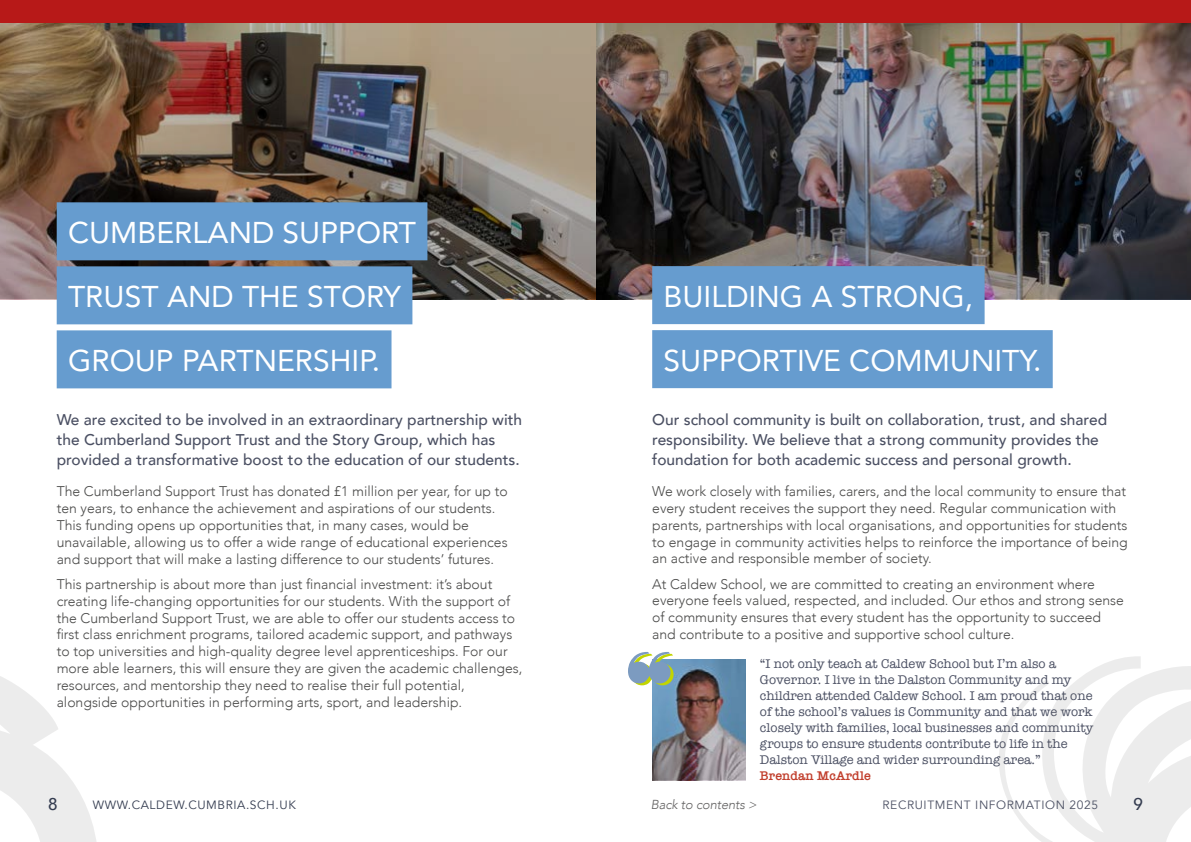
<style>
.page{position:relative;width:1191px;height:842px;background:#fff}
.page>*{position:absolute;margin:0;border:0;box-sizing:border-box;transform-origin:0 0}
.t1{font:30px/64px "Avenir";color:#fff}
.t2{font:500 17px "Avenir";color:#343c50}
.t3{font:500 15.5px/20px "Avenir";color:#4b5063}
.t4{font:300 14px/16.8px "Avenir";color:#4a4a49}
.t5{font:13px/16px "American Typewriter";color:#4b5063}
.t6{font:italic 300 13px "Avenir";letter-spacing:-.01em;color:#646363}
.t7{font:600 13px "American Typewriter";color:#c13e2c}
.t8{font:12px "Avenir";letter-spacing:.05em;color:#4b5063}
.t9{font:12px "Avenir";letter-spacing:.05em;color:#343c50}
</style>
<div class="page">
<img style="left:0;top:23px;width:1191px;height:276px">
<div style="left:57px;top:202px;width:370px;height:58px;background:#669ccf"></div>
<div style="left:57px;top:266px;width:355px;height:58px;background:#669ccf"></div>
<div style="left:57px;top:330px;width:334px;height:58px;background:#669ccf"></div>
<div style="left:652px;top:266px;width:332px;height:58px;background:#669ccf"></div>
<div style="left:652px;top:330px;width:400px;height:58px;background:#669ccf"></div>
<img style="left:652px;top:659px;width:94px;height:121px">
<svg style="left:628px;top:652px;width:45px;height:33px"></svg>
<svg style="left:0;top:676px;width:96px;height:166px;fill:#ececec"></svg>
<svg style="left:999px;top:656px;width:192px;height:186px"></svg>
<div style="left:0;top:0;width:595px;height:23px;background:#b71918"></div>
<div style="left:595px;top:0;width:596px;height:23px;background:#b71918"></div>
<h1 class="t1" style="left:68px;top:200px;width:349px">CUMBERLAND SUPPORT<br>TRUST AND THE STORY<br>GROUP PARTNERSHIP.</h1>
<p class="t3" style="left:57px;top:409px;width:467px">We are excited to be involved in an extraordinary partnership with the Cumberland Support Trust and the Story Group, which has provided a transformative boost to the education of our students.</p>
<p class="t4" style="left:57px;top:483px;width:452px">The Cumberland Support Trust has donated £1 million per year, for up to ten years, to enhance the achievement and aspirations of our students.<br>This funding opens up opportunities that, in many cases, would be unavailable, allowing us to offer a wide range of educational experiences and support that will make a lasting difference to our students’ futures.</p>
<p class="t4" style="left:57px;top:576px;width:467px">This partnership is about more than just financial investment: it’s about creating life-changing opportunities for our students. With the support of the Cumberland Support Trust, we are able to offer our students access to first class enrichment programs, tailored academic support, and pathways to top universities and high-quality degree level apprenticeships. For our more able learners, this will ensure they are given the academic challenges, resources, and mentorship they need to realise their full potential, alongside opportunities in performing arts, sport, and leadership.</p>
<h1 class="t1" style="left:663px;top:264px;width:379px">BUILDING A STRONG,<br>SUPPORTIVE COMMUNITY.</h1>
<p class="t3" style="left:652px;top:409px;width:456px">Our school community is built on collaboration, trust, and shared responsibility. We believe that a strong community provides the foundation for both academic success and personal growth.</p>
<p class="t4" style="left:652px;top:483px;width:477px">We work closely with families, carers, and the local community to ensure that every student receives the support they need. Regular communication with parents, partnerships with local organisations, and opportunities for students to engage in community activities helps to reinforce the importance of being an active and responsible member of society.</p>
<p class="t4" style="left:652px;top:575px;width:473px">At Caldew School, we are committed to creating an environment where everyone feels valued, respected, and included. Our ethos and strong sense of community ensures that every student has the opportunity to succeed and contribute to a positive and supportive school culture.</p>
<p class="t5" style="left:760px;top:655px;width:335px">“I not only teach at Caldew School but I’m also a Governor. I live in the Dalston Community and my children attended Caldew School. I am proud that one of the school’s values is Community and that we work closely with families, local businesses and community groups to ensure students contribute to life in the Dalston Village and wider surrounding area.”</p>
<p class="t7" style="left:760px;top:766px;width:112px">Brendan McArdle</p>
<p class="t2" style="left:48px;top:789px;width:11px">8</p>
<p class="t9" style="left:93px;top:798px;width:204px">WWW.CALDEW.CUMBRIA.SCH.UK</p>
<p class="t8" style="left:882px;top:798px;width:217px">RECRUITMENT INFORMATION 2025</p>
<p class="t2" style="left:1133px;top:789px;width:11px">9</p>
<p class="t6" style="left:651px;top:797px;width:108px">Back to contents &gt;</p>
</div>
